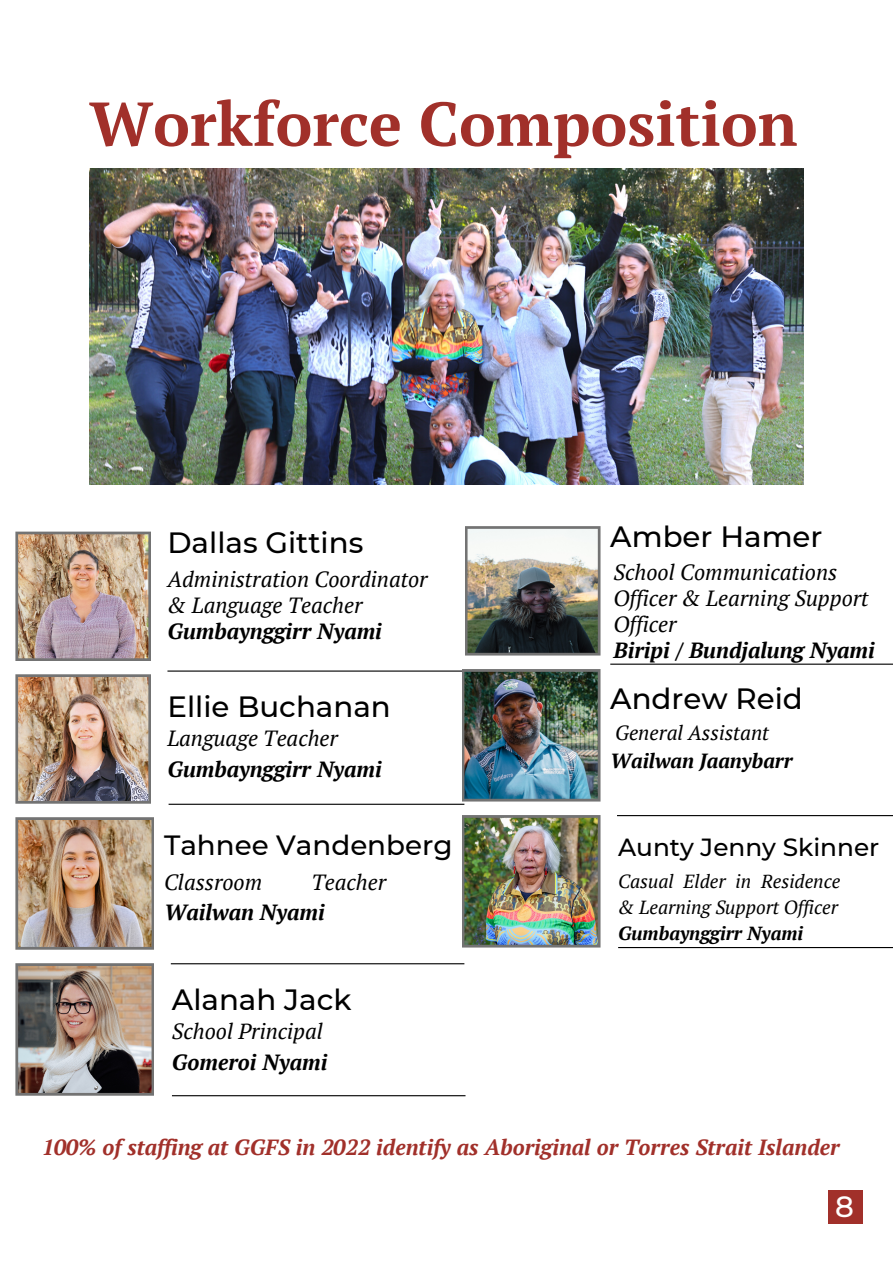
<style>
.page{position:relative;width:893px;height:1264px;background:#fff}
.page>*{position:absolute;margin:0;border:0;box-sizing:border-box;transform-origin:0 0}
.t1{font:700 61.8px "PT Serif";color:#a1302a}
.t2{font:500 29.25px "Montserrat";color:#000}
.t3{font:500 29.25px "Montserrat";color:#fff}
.t4{font:500 27.75px "Montserrat";color:#000}
.t5{font:500 24.75px "Montserrat";color:#000}
.t6{font:italic 21.9px/25.8px "PT Serif";color:#000}
.t7{font:italic 700 21.9px/30.3px "PT Serif";color:#000}
.t8{font:italic 700 21.9px "PT Serif";color:#a1302a}
.t9{font:italic 20.4px "PT Serif";color:#000}
.t10{font:italic 700 20.4px "PT Serif";color:#000}
.t11{font:italic 18.9px/25.8px "PT Serif";color:#000}
.t12{font:italic 700 18.9px "PT Serif";color:#000}
.s1{font-weight:400}
</style>
<div class="page">
<img style="left:89px;top:169px;width:714px;height:315px">
<img style="left:15px;top:531px;width:136px;height:130px">
<img style="left:15px;top:674px;width:136px;height:129px">
<img style="left:15px;top:817px;width:139px;height:132px">
<hr style="left:167px;top:670px;width:298px;height:1px;background:#000">
<hr style="left:168px;top:803px;width:296px;height:1px;background:#000">
<hr style="left:171px;top:963px;width:293px;height:1px;background:#000">
<img style="left:15px;top:963px;width:139px;height:132px">
<hr style="left:172px;top:1095px;width:293px;height:1px;background:#000">
<div style="left:828px;top:1189px;width:34px;height:34px;background:#a1302a"></div>
<img style="left:465px;top:484px;width:135px;height:171px">
<img style="left:461px;top:669px;width:139px;height:132px">
<hr style="left:610px;top:663px;width:282px;height:1px;background:#000">
<hr style="left:617px;top:815px;width:275px;height:1px;background:#000">
<img style="left:462px;top:815px;width:138px;height:132px">
<hr style="left:618px;top:947px;width:274px;height:1px;background:#000">
<p class="t1" style="left:89px;top:82px;width:709px">Workforce Composition</p>
<p class="t2" style="left:167px;top:524px;width:197px">Dallas Gittins</p>
<p class="t6" style="left:167px;top:565px;width:262px">Administration Coordinator &amp; Language Teacher</p>
<p class="t7" style="left:167px;top:615px;width:216px">Gumbaynggirr Nyami</p>
<p class="t2" style="left:167px;top:688px;width:225px">Ellie Buchanan</p>
<p class="t6" style="left:167px;top:725px;width:172px">Language Teacher</p>
<p class="t7" style="left:167px;top:753px;width:216px">Gumbaynggirr Nyami</p>
<p class="t4" style="left:164px;top:827px;width:290px">Tahnee Vandenberg</p>
<p class="t6" style="left:164px;top:868px;width:100px">Classroom</p>
<p class="t7" style="left:164px;top:866px;width:223px;text-indent:147px"><span class="s1">Teacher<br></span>Wailwan Nyami</p>
<p class="t2" style="left:172px;top:981px;width:181px">Alanah Jack</p>
<p class="t6" style="left:172px;top:1018px;width:152px">School Principal</p>
<p class="t7" style="left:172px;top:1046px;width:157px">Gomeroi Nyami</p>
<p class="t2" style="left:610px;top:518px;width:214px">Amber Hamer</p>
<p class="t6" style="left:613px;top:559px;width:256px">School Communications<br>Officer &amp; Learning Support<br>Officer</p>
<p class="t7" style="left:613px;top:634px;width:262px">Biripi / Bundjalung Nyami</p>
<p class="t2" style="left:610px;top:680px;width:194px">Andrew Reid</p>
<p class="t9" style="left:615px;top:718px;width:155px">General Assistant</p>
<p class="t10" style="left:610px;top:746px;width:184px">Wailwan Jaanybarr</p>
<p class="t5" style="left:618px;top:832px;width:263px">Aunty Jenny Skinner</p>
<p class="t11" style="left:618px;top:868px;width:224px">Casual Elder in Residence &amp; Learning Support Officer</p>
<p class="t12" style="left:618px;top:920px;width:186px">Gumbaynggirr Nyami</p>
<p class="t8" style="left:42px;top:1131px;width:799px">100% of staffing at GGFS in 2022 identify as Aboriginal or Torres Strait Islander</p>
<p class="t3" style="left:835px;top:1188px;width:20px">8</p>
</div>
